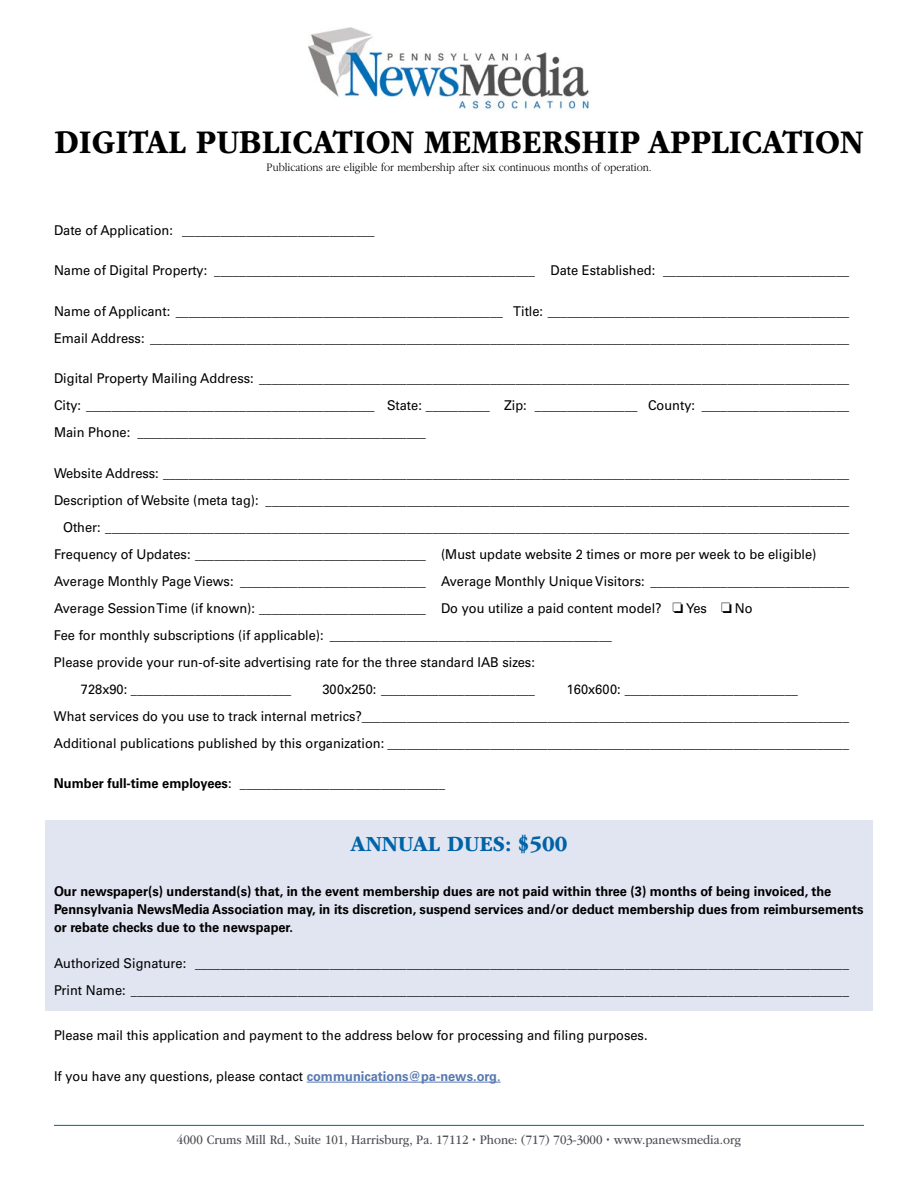
<style>
.page{position:relative;width:918px;height:1188px;background:#fff}
.page>*{position:absolute;margin:0;border:0;box-sizing:border-box;transform-origin:0 0}
.t1{font:700 34.5px "ITC Garamond Std";color:#000;scale:.9 1}
.t2{font:700 22.5px "ITC Garamond Std";color:#0063a7;scale:.95 1}
.t3{font:13.5px/27px "Univers LT Std";color:#000;scale:.95 1}
.t4{font:700 13.5px/18px "Univers LT Std";color:#000;scale:.95 1}
.t5{font:13.5px "ITC Garamond Std";color:#4f4e56;scale:.9 1}
.t6{font:300 12px "ITC Garamond Std";color:#000;scale:.9 1}
.s1{font-weight:700}
.s2{font-weight:700;color:#5879b0}
.s3{color:#5879b0}
.s4{font-family:"Myriad Pro";font-weight:700}
</style>
<div class="page">
<div style="left:45px;top:820px;width:828px;height:191px;background:#e1e5f1"></div>
<img style="left:309px;top:27px;width:281px;height:84px">
<hr style="left:54px;top:1125px;width:810px;height:1px;background:#0063a7">
<hr style="left:307px;top:1082px;width:194px;height:1px;background:#5879b0">
<h1 class="t1" style="left:54px;top:123px;width:901px">DIGITAL PUBLICATION MEMBERSHIP APPLICATION</h1>
<p class="t6" style="left:267px;top:161px;width:429px">Publications are eligible for membership after six continuous months of operation.</p>
<p class="t3" style="left:54px;top:217px;width:339px">Date of Application: ______________________________</p>
<p class="t3" style="left:54px;top:257px;width:839px">Name of Digital Property: __________________________________________________ Date Established: _____________________________</p>
<p class="t3" style="left:54px;top:298px;width:839px">Name of Applicant: ___________________________________________________ Title: _______________________________________________<br>Email Address: _____________________________________________________________________________________________________________</p>
<p class="t3" style="left:54px;top:365px;width:839px;text-align:justify">Digital Property Mailing Address: ____________________________________________________________________________________________ City: _____________________________________________ State: __________ Zip: ________________ County: _______________________ Main Phone: _____________________________________________</p>
<p class="t3" style="left:54px;top:460px;width:839px">Website Address: ___________________________________________________________________________________________________________</p>
<p class="t3" style="left:54px;top:487px;width:838px">Description of Website (meta tag): ___________________________________________________________________________________________</p>
<p class="t3" style="left:63px;top:514px;width:829px">Other: ____________________________________________________________________________________________________________________</p>
<p class="t3" style="left:54px;top:541px;width:804px">Frequency of Updates: ____________________________________ (Must update website 2 times or more per week to be eligible)</p>
<p class="t3" style="left:54px;top:568px;width:839px">Average Monthly Page Views: _____________________________ Average Monthly Unique Visitors: _______________________________</p>
<p class="t3" style="left:54px;top:595px;width:737px">Average Session Time (if known): __________________________ Do you utilize a paid content model? □ Yes □ No</p>
<p class="t3" style="left:54px;top:622px;width:589px">Fee for monthly subscriptions (if applicable): ____________________________________________</p>
<p class="t3" style="left:54px;top:649px;width:508px">Please provide your run-of-site advertising rate for the three standard IAB sizes:</p>
<p class="t3" style="left:81px;top:676px;width:223px">728x90: _________________________</p>
<p class="t3" style="left:322px;top:676px;width:225px">300x250: ________________________</p>
<p class="t3" style="left:54px;top:676px;width:838px;text-indent:513px">160x600: ___________________________<br>What services do you use to track internal metrics?____________________________________________________________________________<br>Additional publications published by this organization: ________________________________________________________________________</p>
<p class="t3" style="left:54px;top:770px;width:413px"><span class="s1">Number full-time employees</span>: ________________________________</p>
<h2 class="t2" style="left:351px;top:831px;width:230px">ANNUAL DUES: $500</h2>
<p class="t4" style="left:54px;top:883px;width:854px">Our newspaper(s) understand(s) that, in the event membership dues are not paid within three (3) months of being invoiced, the<br>Pennsylvania NewsMedia Association may, in its discretion, suspend services and/or deduct membership dues from reimbursements or rebate checks due to the newspaper.</p>
<p class="t3" style="left:54px;top:950px;width:839px">Authorized Signature: ______________________________________________________________________________________________________<br>Print Name: ________________________________________________________________________________________________________________</p>
<p class="t3" style="left:54px;top:1022px;width:626px">Please mail this application and payment to the address below for processing and filing purposes.</p>
<p class="t3" style="left:54px;top:1063px;width:472px">If you have any questions, please contact <span class="s2">communications@pa-news.org</span><span class="s3">.</span></p>
<p class="t5" style="left:177px;top:1133px;width:628px">4000 Crums Mill Rd., Suite 101, Harrisburg, Pa. 17112 <span class="s4">·</span> Phone: (717) 703-3000 <span class="s4">·</span> www.panewsmedia.org</p>
</div>
